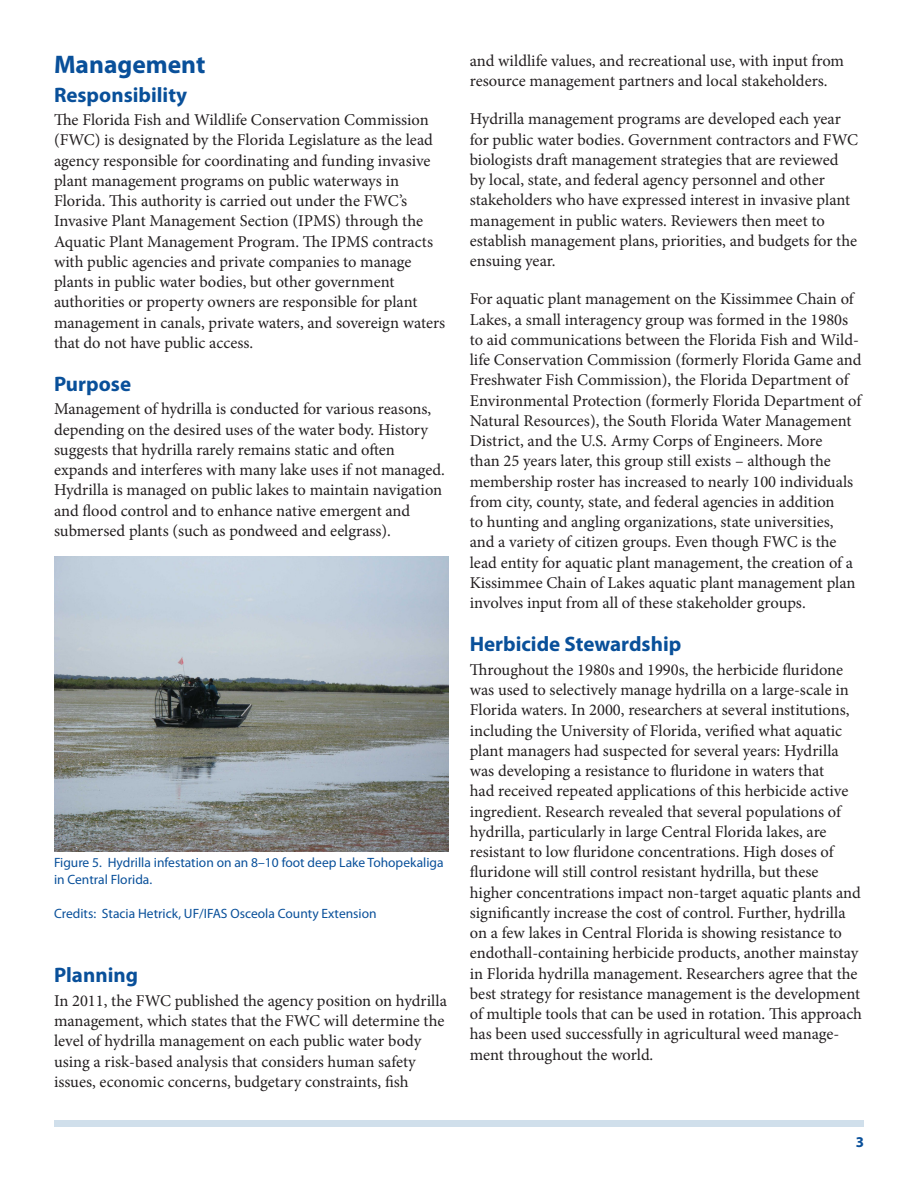
<style>
.page{position:relative;width:918px;height:1188px;background:#fff}
.page>*{position:absolute;margin:0;border:0;box-sizing:border-box;transform-origin:0 0}
.SectionHeading0{font:700 25.5px "Myriad Pro";color:#09509a}
.SectionHeading1{font:700 21px "Myriad Pro";color:#09509a}
.Paragraph{font:16.5px/20.2px "Minion Pro";color:#231f20}
.t1{font:700 15px "Myriad Pro";color:#09509a}
.FigureCaption{font:13.5px/16.5px "Myriad Pro";color:#09509a}
</style>
<div class="page">
<div style="left:54px;top:1120px;width:810px;height:7px;background:#d0dfeb"></div>
<img style="left:54px;top:556px;width:394px;height:296px">
<p class="SectionHeading0" style="left:54px;top:48px;width:153px">Management</p>
<p class="SectionHeading1" style="left:54px;top:81px;width:135px">Responsibility</p>
<p class="Paragraph" style="left:54px;top:110px;width:393px">The Florida Fish and Wildlife Conservation Commission (FWC) is designated by the Florida Legislature as the lead agency responsible for coordinating and funding invasive plant management programs on public waterways in Florida. This authority is carried out under the FWC’s Invasive Plant Management Section (IPMS) through the Aquatic Plant Management Program. The IPMS contracts with public agencies and private companies to manage plants in public water bodies, but other government authorities or property owners are responsible for plant management in canals, private waters, and sovereign waters that do not have public access.</p>
<p class="SectionHeading1" style="left:54px;top:370px;width:79px">Purpose</p>
<p class="Paragraph" style="left:54px;top:399px;width:392px">Management of hydrilla is conducted for various reasons, depending on the desired uses of the water body. History suggests that hydrilla rarely remains static and often expands and interferes with many lake uses if not managed.<br>Hydrilla is managed on public lakes to maintain navigation and flood control and to enhance native emergent and submersed plants (such as pondweed and eelgrass).</p>
<p class="FigureCaption" style="left:54px;top:854px;width:391px">Figure 5. Hydrilla infestation on an 8–10 foot deep Lake Tohopekaliga in Central Florida.</p>
<p class="FigureCaption" style="left:54px;top:905px;width:324px">Credits: Stacia Hetrick, UF/IFAS Osceola County Extension</p>
<p class="SectionHeading1" style="left:54px;top:962px;width:86px">Planning</p>
<p class="Paragraph" style="left:54px;top:991px;width:395px">In 2011, the FWC published the agency position on hydrilla management, which states that the FWC will determine the level of hydrilla management on each public water body using a risk-based analysis that considers human safety issues, economic concerns, budgetary constraints, fish</p>
<p class="Paragraph" style="left:470px;top:51px;width:376px">and wildlife values, and recreational use, with input from resource management partners and local stakeholders.</p>
<p class="Paragraph" style="left:470px;top:109px;width:390px">Hydrilla management programs are developed each year for public water bodies. Government contractors and FWC biologists draft management strategies that are reviewed by local, state, and federal agency personnel and other stakeholders who have expressed interest in invasive plant management in public waters. Reviewers then meet to establish management plans, priorities, and budgets for the ensuing year.</p>
<p class="Paragraph" style="left:470px;top:289px;width:393px">For aquatic plant management on the Kissimmee Chain of Lakes, a small interagency group was formed in the 1980s to aid communications between the Florida Fish and Wild&shy;life Conservation Commission (formerly Florida Game and Freshwater Fish Commission), the Florida Department of Environmental Protection (formerly Florida Department of Natural Resources), the South Florida Water Management District, and the U.S. Army Corps of Engineers. More<br>than 25 years later, this group still exists – although the membership roster has increased to nearly 100 individuals from city, county, state, and federal agencies in addition<br>to hunting and angling organizations, state universities, and a variety of citizen groups. Even though FWC is the lead entity for aquatic plant management, the creation of a Kissimmee Chain of Lakes aquatic plant management plan involves input from all of these stakeholder groups.</p>
<p class="SectionHeading1" style="left:470px;top:631px;width:213px">Herbicide Stewardship</p>
<p class="Paragraph" style="left:470px;top:660px;width:394px">Throughout the 1980s and 1990s, the herbicide fluridone was used to selectively manage hydrilla on a large-scale in Florida waters. In 2000, researchers at several institutions, including the University of Florida, verified what aquatic plant managers had suspected for several years: Hydrilla was developing a resistance to fluridone in waters that<br>had received repeated applications of this herbicide active ingredient. Research revealed that several populations of hydrilla, particularly in large Central Florida lakes, are resistant to low fluridone concentrations. High doses of fluridone will still control resistant hydrilla, but these higher concentrations impact non-target aquatic plants and significantly increase the cost of control. Further, hydrilla on a few lakes in Central Florida is showing resistance to endothall-containing herbicide products, another mainstay in Florida hydrilla management. Researchers agree that the best strategy for resistance management is the development of multiple tools that can be used in rotation. This approach has been used successfully in agricultural weed manage&shy;ment throughout the world.</p>
<p class="t1" style="left:856px;top:1133px;width:10px">3</p>
</div>
